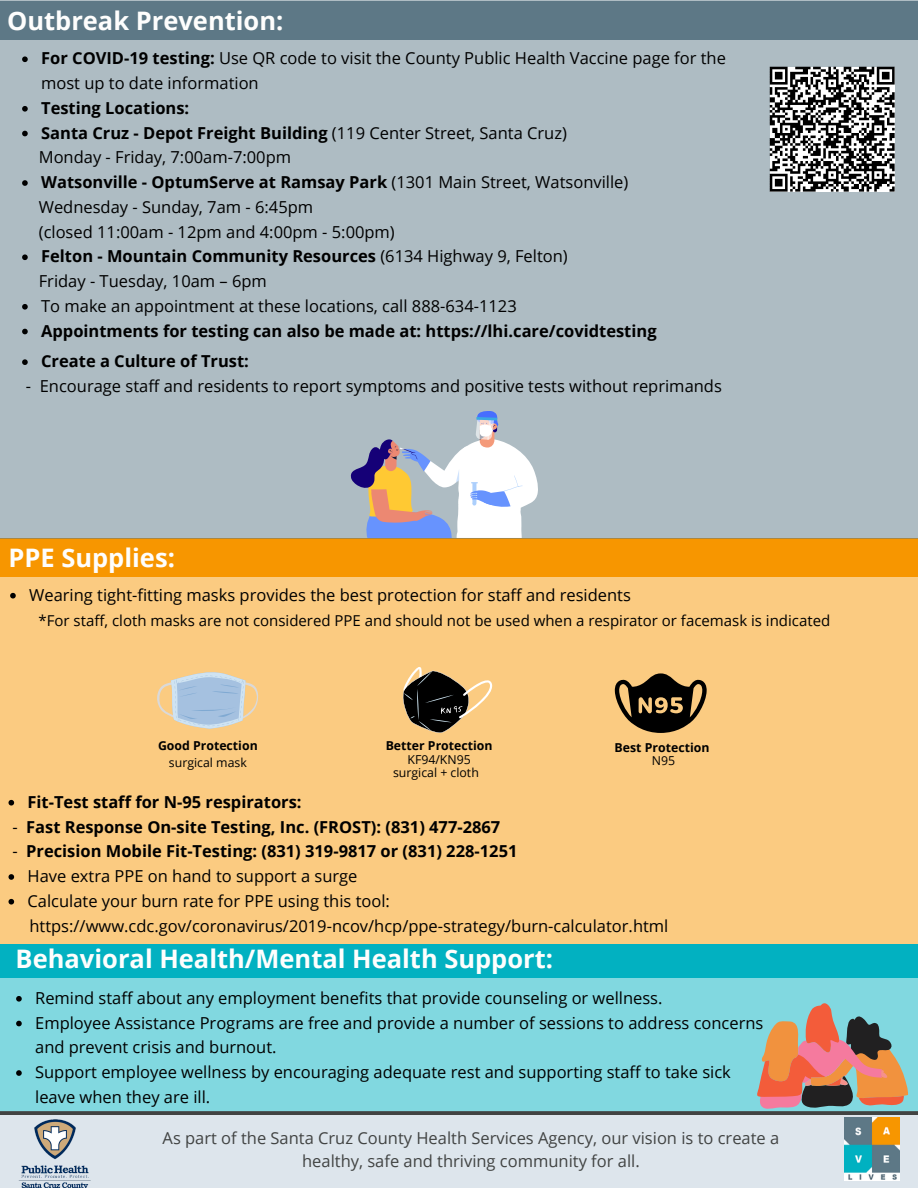
<style>
.page{position:relative;width:918px;height:1188px;background:#fff}
.page>*{position:absolute;margin:0;border:0;box-sizing:border-box;transform-origin:0 0}
.t1{font:700 25.5px "Open Sans";color:#fefefd}
.t2{font:16.5px/24.8px "Open Sans";color:#000}
.t3{font:700 16.5px "Open Sans";color:#000}
.t4{font:16.5px "Open Sans";color:#414342}
.t5{font:15px "Open Sans";color:#000}
.t6{font:700 12.3px "Open Sans";color:#000}
.t7{font:12.3px "Open Sans";color:#000}
.s1{font-weight:700}
.s2{font-weight:400}
</style>
<div class="page">
<div style="left:0;top:539px;width:918px;height:38px;background:#f79600"></div>
<div style="left:0;top:577px;width:918px;height:381px;background:#fbcb81"></div>
<div style="left:0;top:944px;width:918px;height:34px;background:#02b1c1"></div>
<div style="left:0;top:978px;width:918px;height:137px;background:#81d8e0"></div>
<div style="left:0;top:1111px;width:918px;height:5px;background:#414342"></div>
<div style="left:0;top:1115px;width:918px;height:73px;background:#dde5ec"></div>
<svg style="left:757px;top:1003px;width:151px;height:106px"></svg>
<div style="left:0;top:0;width:918px;height:539px;background:#aebcc3"></div>
<img style="left:845px;top:1117px;width:55px;height:63px">
<svg style="left:770px;top:67px;width:125px;height:125px;background:#7d7d7d"></svg>
<svg style="left:351px;top:411px;width:187px;height:127px"></svg>
<svg style="left:615px;top:673px;width:92px;height:60px"></svg>
<svg style="left:157px;top:672px;width:102px;height:57px"></svg>
<img style="left:18px;top:1119px;width:73px;height:69px">
<div style="left:0;top:1px;width:918px;height:38px;background:#5d7886"></div>
<svg style="left:402px;top:667px;width:91px;height:66px"></svg>
<svg style="left:9px;top:800px;width:5px;height:6px"></svg>
<svg style="left:9px;top:874px;width:5px;height:6px"></svg>
<svg style="left:9px;top:899px;width:5px;height:6px"></svg>
<svg style="left:16px;top:996px;width:6px;height:6px"></svg>
<svg style="left:16px;top:1021px;width:6px;height:5px"></svg>
<svg style="left:16px;top:1070px;width:6px;height:6px"></svg>
<svg style="left:10px;top:593px;width:6px;height:6px"></svg>
<svg style="left:22px;top:56px;width:6px;height:6px"></svg>
<svg style="left:22px;top:106px;width:6px;height:6px"></svg>
<svg style="left:22px;top:131px;width:6px;height:5px"></svg>
<svg style="left:22px;top:180px;width:6px;height:6px"></svg>
<svg style="left:22px;top:254px;width:6px;height:6px"></svg>
<svg style="left:22px;top:304px;width:6px;height:6px"></svg>
<svg style="left:22px;top:329px;width:6px;height:5px"></svg>
<svg style="left:22px;top:359px;width:6px;height:6px"></svg>
<p class="t1" style="left:7px;top:2px;width:278px">Outbreak Prevention:</p>
<p class="t2" style="left:41px;top:46px;width:686px"><span class="s1">For COVID-19 testing:</span> Use QR code to visit the County Public Health Vaccine page for the most up to date information</p>
<p class="t3" style="left:41px;top:96px;width:150px">Testing Locations:</p>
<p class="t3" style="left:41px;top:121px;width:527px">Santa Cruz - Depot Freight Building <span class="s2">(119 Center Street, Santa Cruz)</span></p>
<p class="t3" style="left:41px;top:170px;width:589px">Watsonville - OptumServe at Ramsay Park <span class="s2">(1301 Main Street, Watsonville)</span></p>
<p class="t2" style="left:39px;top:145px;width:254px">Monday - Friday, 7:00am-7:00pm</p>
<p class="t2" style="left:39px;top:194px;width:276px">Wednesday - Sunday, 7am - 6:45pm</p>
<p class="t2" style="left:39px;top:219px;width:358px">(closed 11:00am - 12pm and 4:00pm - 5:00pm)</p>
<p class="t2" style="left:39px;top:268px;width:230px">Friday - Tuesday, 10am – 6pm</p>
<p class="t3" style="left:41px;top:245px;width:528px">Felton - Mountain Community Resources <span class="s2">(6134 Highway 9, Felton)</span></p>
<p class="t2" style="left:41px;top:293px;width:477px">To make an appointment at these locations, call 888-634-1123</p>
<p class="t3" style="left:41px;top:319px;width:617px">Appointments for testing can also be made at: https://lhi.care/covidtesting</p>
<p class="t3" style="left:41px;top:350px;width:209px">Create a Culture of Trust:</p>
<p class="t2" style="left:26px;top:373px;width:697px">- Encourage staff and residents to report symptoms and positive tests without reprimands</p>
<p class="t1" style="left:8px;top:540px;width:168px">PPE Supplies:</p>
<p class="t2" style="left:29px;top:582px;width:603px">Wearing tight-fitting masks provides the best protection for staff and residents</p>
<p class="t5" style="left:38px;top:610px;width:793px">*For staff, cloth masks are not considered PPE and should not be used when a respirator or facemask is indicated</p>
<p class="t6" style="left:158px;top:737px;width:101px">Good Protection</p>
<p class="t7" style="left:169px;top:754px;width:79px">surgical mask</p>
<p class="t3" style="left:28px;top:790px;width:276px">Fit-Test staff for N-95 respirators:</p>
<p class="t6" style="left:386px;top:737px;width:108px">Better Protection</p>
<p class="t7" style="left:407px;top:751px;width:65px">KF94/KN95</p>
<p class="t7" style="left:393px;top:764px;width:87px">surgical + cloth</p>
<p class="t3" style="left:12px;top:815px;width:490px"><span class="s2">-</span> Fast Response On-site Testing, Inc. (FROST): (831) 477-2867</p>
<p class="t3" style="left:12px;top:840px;width:507px"><span class="s2">-</span> Precision Mobile Fit-Testing: (831) 319-9817 or (831) 228-1251</p>
<p class="t2" style="left:28px;top:863px;width:331px">Have extra PPE on hand to support a surge</p>
<p class="t2" style="left:28px;top:888px;width:364px">Calculate your burn rate for PPE using this tool:</p>
<p class="t6" style="left:615px;top:739px;width:96px">Best Protection</p>
<p class="t7" style="left:652px;top:752px;width:25px">N95</p>
<p class="t2" style="left:29px;top:913px;width:640px">https://www.cdc.gov/coronavirus/2019-ncov/hcp/ppe-strategy/burn-calculator.html</p>
<p class="t1" style="left:16px;top:941px;width:539px">Behavioral Health/Mental Health Support:</p>
<p class="t2" style="left:35px;top:985px;width:629px">Remind staff about any employment benefits that provide counseling or wellness.</p>
<p class="t2" style="left:35px;top:1010px;width:730px">Employee Assistance Programs are free and provide a number of sessions to address concerns and prevent crisis and burnout.</p>
<p class="t2" style="left:35px;top:1059px;width:697px">Support employee wellness by encouraging adequate rest and supporting staff to take sick leave when they are ill.</p>
<p class="t4" style="left:163px;top:1127px;width:618px">As part of the Santa Cruz County Health Services Agency, our vision is to create a</p>
<p class="t4" style="left:302px;top:1149px;width:339px">healthy, safe and thriving community for all.</p>
</div>
